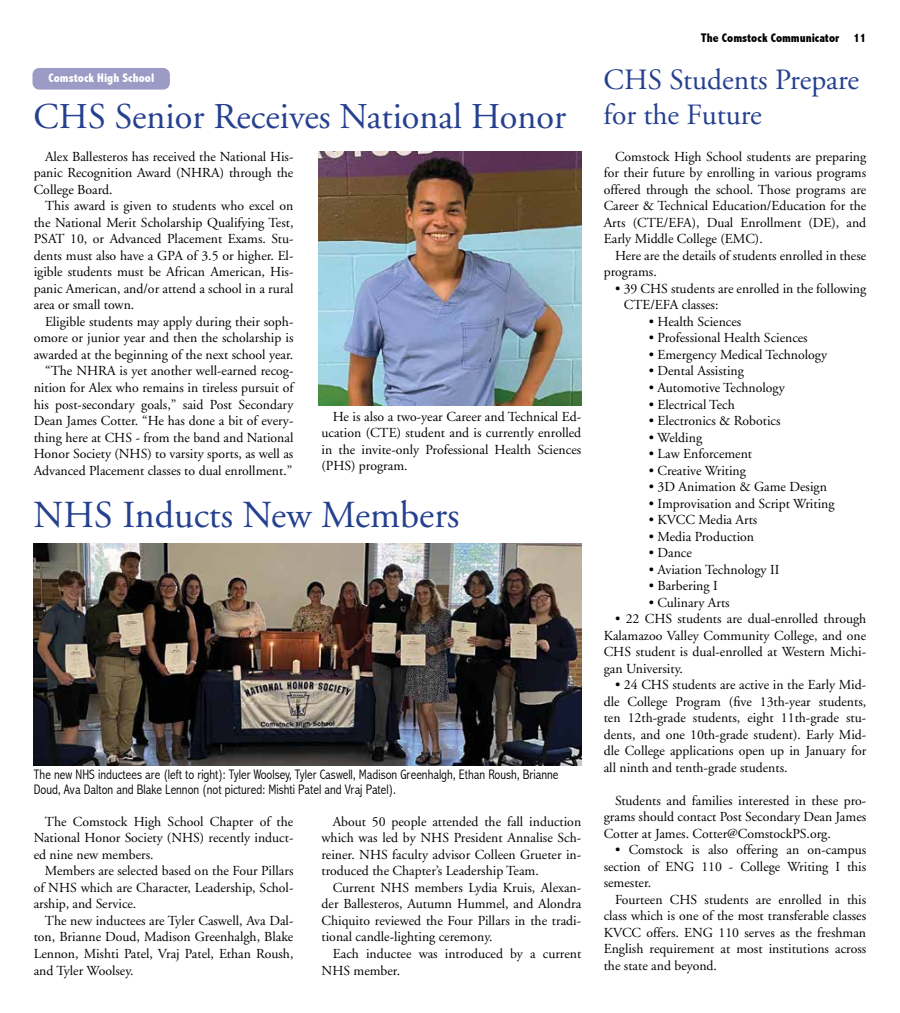
<style>
.page{position:relative;width:900px;height:1013px;background:#fff}
.page>*{position:absolute;margin:0;border:0;box-sizing:border-box;transform-origin:0 0}
.t1{font:38.12px "Adobe Garamond";color:#25408f}
.t2{font:36.25px "Adobe Garamond";color:#25408f}
.t3{font:29.38px/35.2px "Adobe Garamond";color:#25408f}
.t4{font:13.75px/16.5px "Adobe Garamond";color:#000;text-align:justify}
.t5{font:300 condensed 13.75px/15px "Abadi";color:#000}
.t6{font:800 condensed 12.5px "Abadi";color:#000}
.t7{font:800 condensed 12.5px "Abadi";color:#fff}
</style>
<div class="page">
<div style="left:32px;top:68px;width:138px;height:22px;background:#9b9bc5;border-radius:7px"></div>
<img style="left:319px;top:152px;width:262px;height:253px">
<img style="left:34px;top:543px;width:547px;height:222px">
<p class="t7" style="left:48px;top:71px;width:107px">Comstock High School</p>
<h2 class="t2" style="left:34px;top:97px;width:534px">CHS Senior Receives National Honor</h2>
<p class="t4" style="left:34px;top:149px;width:261px;text-indent:11px">Alex Ballesteros has received the National His&shy;panic Recognition Award (NHRA) through the College Board.</p>
<p class="t4" style="left:34px;top:198px;width:261px;text-indent:11px">This award is given to students who excel on the National Merit Scholarship Qualifying Test, PSAT 10, or Advanced Placement Exams. Stu&shy;dents must also have a GPA of 3.5 or higher. El&shy;igible students must be African American, His&shy;panic American, and/or attend a school in a rural area or small town.</p>
<p class="t4" style="left:34px;top:314px;width:261px;text-align:right">Eligible students may apply during their soph&shy;omore or junior year and then the scholarship is awarded at the beginning of the next school year. “The NHRA is yet another well-earned recog&shy;nition for Alex who remains in tireless pursuit of his post-secondary goals,” said Post Secondary Dean James Cotter. “He has done a bit of every&shy;thing here at CHS - from the band and National Honor Society (NHS) to varsity sports, as well as Advanced Placement classes to dual enrollment.”</p>
<p class="t4" style="left:322px;top:408px;width:261px;text-indent:11px">He is also a two-year Career and Technical Ed&shy;ucation (CTE) student and is currently enrolled in the invite-only Professional Health Sciences (PHS) program.</p>
<h1 class="t1" style="left:34px;top:495px;width:427px">NHS Inducts New Members</h1>
<p class="t5" style="left:34px;top:767px;width:526px">The new NHS inductees are (left to right): Tyler Woolsey, Tyler Caswell, Madison Greenhalgh, Ethan Roush, Brianne<br>Doud, Ava Dalton and Blake Lennon (not pictured: Mishti Patel and Vraj Patel).</p>
<p class="t4" style="left:34px;top:813px;width:261px;text-indent:11px">The Comstock High School Chapter of the National Honor Society (NHS) recently induct&shy;ed nine new members.</p>
<p class="t4" style="left:34px;top:863px;width:261px;text-indent:11px">Members are selected based on the Four Pillars of NHS which are Character, Leadership, Schol&shy;arship, and Service.</p>
<p class="t4" style="left:34px;top:912px;width:261px;text-indent:11px">The new inductees are Tyler Caswell, Ava Dal&shy;ton, Brianne Doud, Madison Greenhalgh, Blake Lennon, Mishti Patel, Vraj Patel, Ethan Roush, and Tyler Woolsey.</p>
<p class="t4" style="left:322px;top:813px;width:261px;text-indent:11px">About 50 people attended the fall induction which was led by NHS President Annalise Sch&shy;reiner. NHS faculty advisor Colleen Grueter in&shy;troduced the Chapter’s Leadership Team.</p>
<p class="t4" style="left:322px;top:879px;width:261px;text-indent:11px">Current NHS members Lydia Kruis, Alexan&shy;der Ballesteros, Autumn Hummel, and Alondra Chiquito reviewed the Four Pillars in the tradi&shy;tional candle-lighting ceremony.</p>
<p class="t4" style="left:322px;top:945px;width:261px;text-indent:11px">Each inductee was introduced by a current<br>NHS member.</p>
<p class="t6" style="left:701px;top:31px;width:167px">The Comstock Communicator 11</p>
<h3 class="t3" style="left:604px;top:63px;width:257px">CHS Students Prepare for the Future</h3>
<p class="t4" style="left:604px;top:149px;width:264px;text-indent:11px">Comstock High School students are preparing for their future by enrolling in various programs offered through the school. Those programs are Career &amp; Technical Education/Education for the Arts (CTE/EFA), Dual Enrollment (DE), and Early Middle College (EMC).</p>
<p class="t4" style="left:604px;top:248px;width:264px;text-indent:11px">Here are the details of students enrolled in these programs.</p>
<p class="t4" style="left:624px;top:281px;width:244px;text-indent:-9px">• 39 CHS students are enrolled in the following<br>CTE/EFA classes:</p>
<p class="t4" style="left:649px;top:314px;width:96px">• Health Sciences </p>
<p class="t4" style="left:649px;top:330px;width:162px">• Professional Health Sciences </p>
<p class="t4" style="left:649px;top:347px;width:180px">• Emergency Medical Technology</p>
<p class="t4" style="left:649px;top:363px;width:98px">• Dental Assisting </p>
<p class="t4" style="left:649px;top:380px;width:139px">• Automotive Technology </p>
<p class="t4" style="left:649px;top:396px;width:89px">• Electrical Tech </p>
<p class="t4" style="left:649px;top:413px;width:135px">• Electronics &amp; Robotics </p>
<p class="t4" style="left:649px;top:429px;width:55px">• Welding</p>
<p class="t4" style="left:649px;top:446px;width:105px">• Law Enforcement</p>
<p class="t4" style="left:649px;top:462px;width:99px">• Creative Writing</p>
<p class="t4" style="left:649px;top:479px;width:180px">• 3D Animation &amp; Game Design</p>
<p class="t4" style="left:649px;top:495px;width:187px">• Improvisation and Script Writing</p>
<p class="t4" style="left:649px;top:512px;width:110px">• KVCC Media Arts</p>
<p class="t4" style="left:649px;top:528px;width:107px">• Media Production</p>
<p class="t4" style="left:649px;top:545px;width:45px">• Dance</p>
<p class="t4" style="left:649px;top:561px;width:132px">• Aviation Technology II</p>
<p class="t4" style="left:649px;top:578px;width:70px">• Barbering I</p>
<p class="t4" style="left:649px;top:594px;width:83px">• Culinary Arts</p>
<p class="t4" style="left:604px;top:611px;width:264px;text-indent:11px">• 22 CHS students are dual-enrolled through Kalamazoo Valley Community College, and one CHS student is dual-enrolled at Western Michi&shy;gan University.</p>
<p class="t4" style="left:604px;top:677px;width:264px;text-indent:11px">• 24 CHS students are active in the Early Mid&shy;dle College Program (five 13th-year students, ten 12th-grade students, eight 11th-grade stu&shy;dents, and one 10th-grade student). Early Mid&shy;dle College applications open up in January for all ninth and tenth-grade students.</p>
<p class="t4" style="left:604px;top:792px;width:264px;text-indent:11px">Students and families interested in these pro&shy;grams should contact Post Secondary Dean James Cotter at James. Cotter@ComstockPS.org.</p>
<p class="t4" style="left:604px;top:842px;width:264px;text-indent:11px">• Comstock is also offering an on-campus section of ENG 110 - College Writing I this semester.</p>
<p class="t4" style="left:604px;top:891px;width:264px;text-indent:11px">Fourteen CHS students are enrolled in this class which is one of the most transferable classes KVCC offers. ENG 110 serves as the freshman English requirement at most institutions across the state and beyond.</p>
</div>
